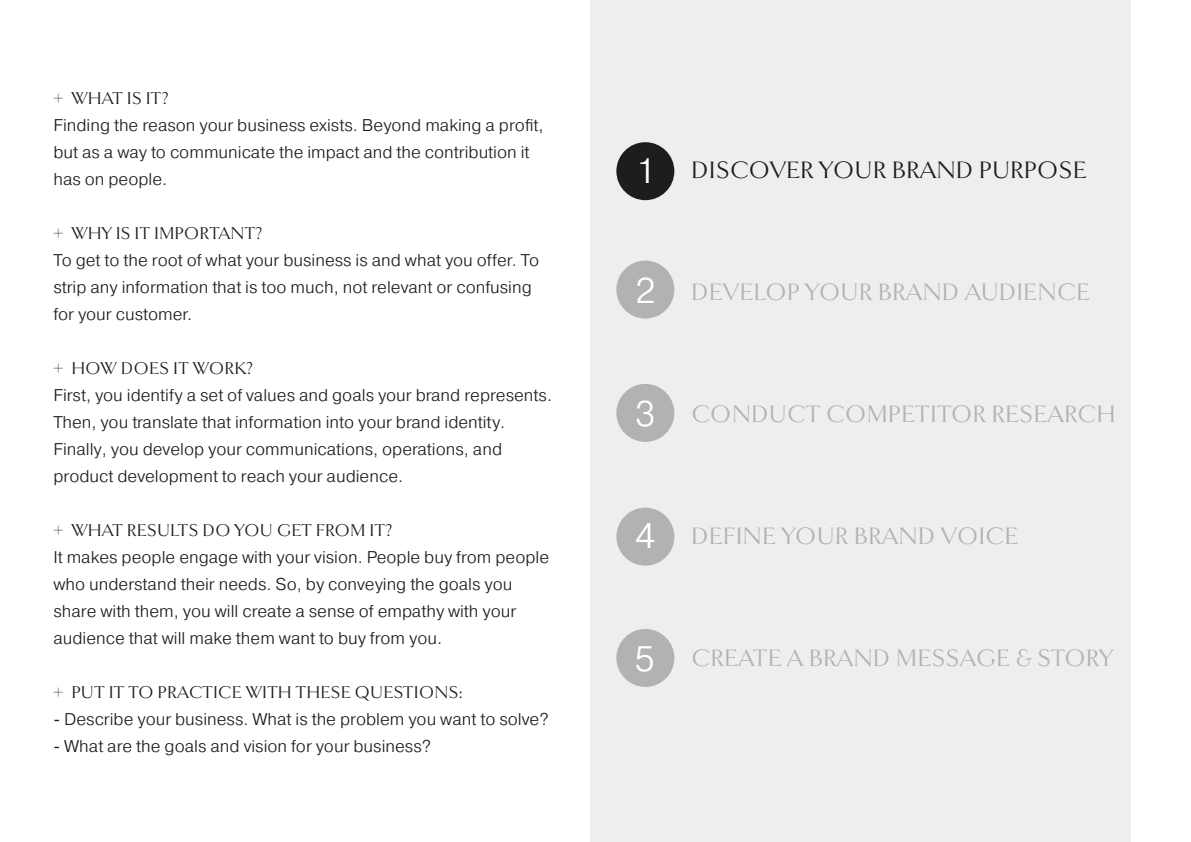
<style>
.page{position:relative;width:1191px;height:842px;background:#fff}
.page>*{position:absolute;margin:0;border:0;box-sizing:border-box;transform-origin:0 0}
.t1{font:300 35.5px "Pragmatica";color:#fff}
.t2{font:25px "Goldenbook";color:#b3b2b2}
.t3{font:25px "Goldenbook";color:#1d1d1b}
.t4{font:18px "Goldenbook";color:#1d1d1b}
.t5{font:300 17px/27px "Pragmatica";color:#1d1d1b}
</style>
<div class="page">
<div style="left:590px;top:0;width:541px;height:842px;background:#eee"></div>
<div style="left:616px;top:142px;width:58px;height:58px;background:#1d1d1b;border-radius:50%"></div>
<div style="left:616px;top:384px;width:58px;height:58px;background:#b3b2b2;border-radius:50%"></div>
<div style="left:616px;top:261px;width:58px;height:58px;background:#b3b2b2;border-radius:50%"></div>
<div style="left:616px;top:508px;width:58px;height:58px;background:#b3b2b2;border-radius:50%"></div>
<div style="left:616px;top:629px;width:58px;height:58px;background:#b3b2b2;border-radius:50%"></div>
<p class="t4" style="left:53px;top:88px;width:116px">+ WHAT IS IT?</p>
<p class="t5" style="left:53px;top:111px;width:491px">Finding the reason your business exists. Beyond making a profit, but as a way to communicate the impact and the contribution it has on people.</p>
<p class="t4" style="left:53px;top:223px;width:210px">+ WHY IS IT IMPORTANT?</p>
<p class="t5" style="left:53px;top:246px;width:487px">To get to the root of what your business is and what you offer. To strip any information that is too much, not relevant or confusing for your customer.</p>
<p class="t4" style="left:53px;top:358px;width:201px">+ HOW DOES IT WORK?</p>
<p class="t5" style="left:53px;top:381px;width:500px">First, you identify a set of values and goals your brand represents.<br>Then, you translate that information into your brand identity.<br>Finally, you develop your communications, operations, and product development to reach your audience.</p>
<p class="t4" style="left:53px;top:520px;width:340px">+ WHAT RESULTS DO YOU GET FROM IT?</p>
<p class="t5" style="left:53px;top:543px;width:497px">It makes people engage with your vision. People buy from people who understand their needs. So, by conveying the goals you share with them, you will create a sense of empathy with your audience that will make them want to buy from you.</p>
<p class="t4" style="left:53px;top:682px;width:411px">+ PUT IT TO PRACTICE WITH THESE QUESTIONS:</p>
<p class="t5" style="left:53px;top:705px;width:497px">- Describe your business. What is the problem you want to solve?</p>
<p class="t5" style="left:53px;top:732px;width:379px">- What are the goals and vision for your business?</p>
<h1 class="t1" style="left:635px;top:148px;width:22px">1</h1>
<h1 class="t1" style="left:635px;top:268px;width:22px">2</h1>
<h2 class="t3" style="left:691px;top:156px;width:397px">DISCOVER YOUR BRAND PURPOSE</h2>
<h2 class="t2" style="left:691px;top:278px;width:400px">DEVELOP YOUR BRAND AUDIENCE</h2>
<h1 class="t1" style="left:635px;top:391px;width:22px">3</h1>
<h2 class="t2" style="left:691px;top:400px;width:426px">CONDUCT COMPETITOR RESEARCH</h2>
<h1 class="t1" style="left:635px;top:513px;width:22px">4</h1>
<h2 class="t2" style="left:691px;top:522px;width:329px">DEFINE YOUR BRAND VOICE</h2>
<h1 class="t1" style="left:634px;top:636px;width:22px">5</h1>
<h2 class="t2" style="left:691px;top:644px;width:423px">CREATE A BRAND MESSAGE &amp; STORY</h2>
</div>
